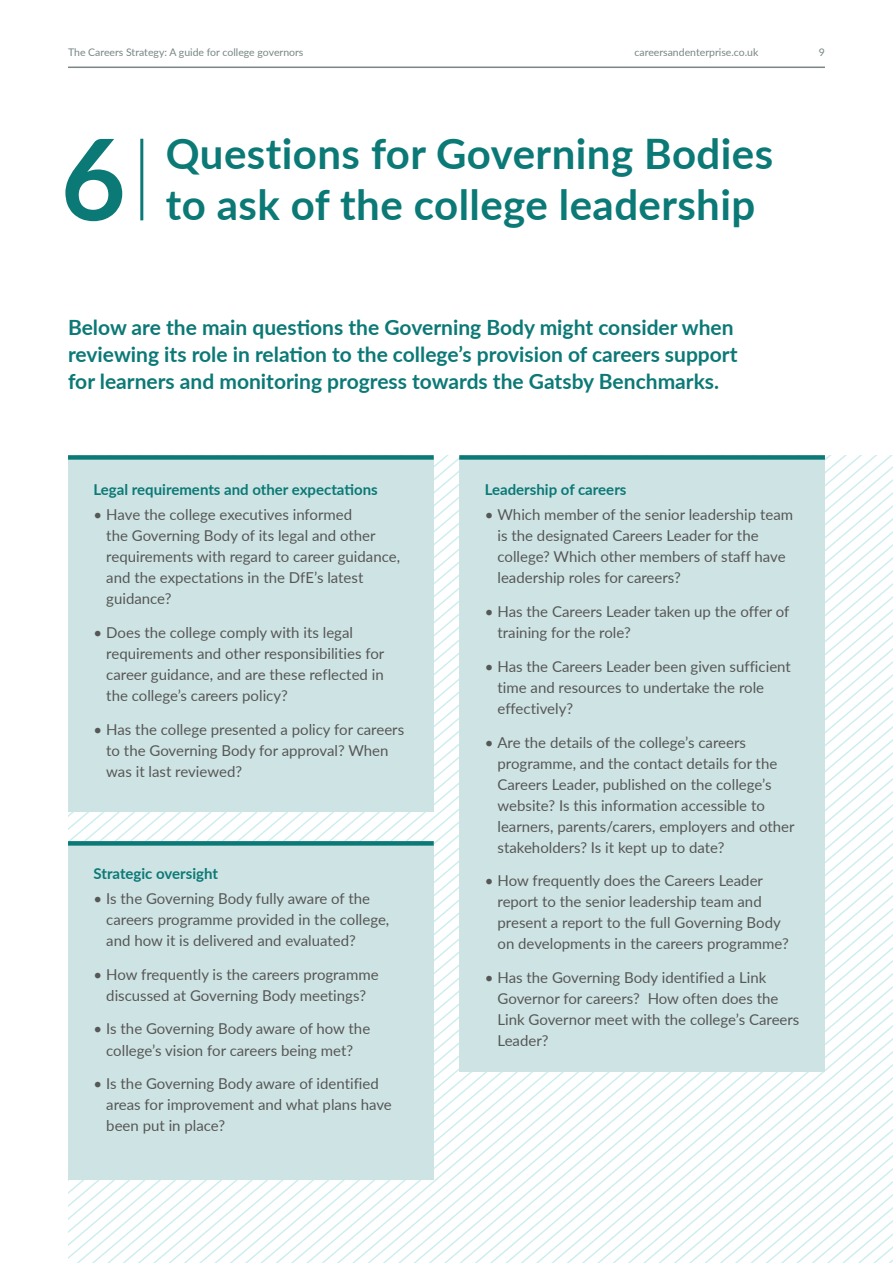
<style>
.page{position:relative;width:893px;height:1263px;background:#fff}
.page>*{position:absolute;margin:0;border:0;box-sizing:border-box;transform-origin:0 0}
.t1{font:700 112.5px "Lato";color:#0b7976}
.t2{font:700 42px "Lato";letter-spacing:.01em;color:#0b7976}
.t3{font:700 21px/27px "Lato";color:#0b7976}
.t4{font:15px/21px "Lato";color:#575756}
.t5{font:700 15px "Lato";color:#0b7976}
.t6{font:10.5px "Lato";color:#788685}
</style>
<div class="page">
<svg style="left:116px;top:1072px;width:777px;height:185px"></svg>
<svg style="left:122px;top:1079px;width:771px;height:184px"></svg>
<svg style="left:129px;top:1087px;width:764px;height:176px"></svg>
<svg style="left:135px;top:1094px;width:758px;height:169px"></svg>
<svg style="left:142px;top:1102px;width:751px;height:161px"></svg>
<svg style="left:148px;top:1110px;width:745px;height:153px"></svg>
<svg style="left:154px;top:1117px;width:739px;height:146px"></svg>
<svg style="left:161px;top:1125px;width:732px;height:138px"></svg>
<svg style="left:167px;top:1132px;width:726px;height:131px"></svg>
<svg style="left:174px;top:1140px;width:719px;height:123px"></svg>
<svg style="left:180px;top:1147px;width:713px;height:116px"></svg>
<svg style="left:187px;top:1155px;width:706px;height:108px"></svg>
<svg style="left:193px;top:1162px;width:700px;height:101px"></svg>
<svg style="left:199px;top:1170px;width:694px;height:93px"></svg>
<svg style="left:206px;top:1178px;width:687px;height:85px"></svg>
<svg style="left:212px;top:1185px;width:681px;height:78px"></svg>
<svg style="left:219px;top:1193px;width:674px;height:70px"></svg>
<svg style="left:225px;top:1200px;width:668px;height:63px"></svg>
<hr style="left:140px;top:139px;width:3px;height:81px;background:#0b7976">
<div style="left:68px;top:457px;width:366px;height:355px;background:#cee4e4"></div>
<div style="left:68px;top:841px;width:366px;height:339px;background:#cee4e4"></div>
<div style="left:459px;top:457px;width:366px;height:614px;background:#cee4e4"></div>
<div style="left:68px;top:841px;width:366px;height:5px;background:#0b7976"></div>
<div style="left:68px;top:455px;width:366px;height:5px;background:#0b7976"></div>
<div style="left:459px;top:455px;width:366px;height:5px;background:#0b7976"></div>
<hr style="left:68px;top:67px;width:757px;height:1px;background:#788685">
<p class="t6" style="left:68px;top:44px;width:237px">The Careers Strategy: A guide for college governors</p>
<p class="t6" style="left:634px;top:44px;width:125px">careersandenterprise.co.uk</p>
<p class="t6" style="left:819px;top:44px;width:8px">9</p>
<h1 class="t1" style="left:61px;top:96px;width:67px">6</h1>
<h2 class="t2" style="left:166px;top:123px;width:609px">Questions for Governing Bodies</h2>
<h2 class="t2" style="left:166px;top:174px;width:591px">to ask of the college leadership</h2>
<h3 class="t3" style="left:68px;top:313px;width:671px">Below are the main questions the Governing Body might consider when reviewing its role in relation to the college’s provision of careers support for learners and monitoring progress towards the Gatsby Benchmarks.</h3>
<p class="t5" style="left:94px;top:478px;width:286px">Legal requirements and other expectations</p>
<p class="t4" style="left:106px;top:504px;width:295px;text-indent:-13px">• Have the college executives informed<br>the Governing Body of its legal and other requirements with regard to career guidance, and the expectations in the DfE’s latest guidance?</p>
<p class="t4" style="left:106px;top:621px;width:280px;text-indent:-13px">• Does the college comply with its legal requirements and other responsibilities for career guidance, and are these reflected in the college’s careers policy?</p>
<p class="t4" style="left:106px;top:718px;width:299px;text-indent:-13px">• Has the college presented a policy for careers to the Governing Body for approval? When was it last reviewed?</p>
<p class="t5" style="left:94px;top:862px;width:126px">Strategic oversight</p>
<p class="t4" style="left:106px;top:887px;width:285px;text-indent:-13px">• Is the Governing Body fully aware of the careers programme provided in the college, and how it is delivered and evaluated?</p>
<p class="t4" style="left:94px;top:963px;width:287px;text-align:center">• How frequently is the careers programme discussed at Governing Body meetings?</p>
<p class="t4" style="left:94px;top:1018px;width:278px;text-align:center">• Is the Governing Body aware of how the college’s vision for careers being met?</p>
<p class="t4" style="left:106px;top:1073px;width:287px;text-indent:-13px">• Is the Governing Body aware of identified areas for improvement and what plans have been put in place?</p>
<p class="t5" style="left:485px;top:478px;width:143px">Leadership of careers</p>
<p class="t4" style="left:497px;top:504px;width:297px;text-indent:-13px">• Which member of the senior leadership team is the designated Careers Leader for the college? Which other members of staff have leadership roles for careers?</p>
<p class="t4" style="left:497px;top:600px;width:293px;text-indent:-13px">• Has the Careers Leader taken up the offer of training for the role?</p>
<p class="t4" style="left:497px;top:655px;width:295px;text-indent:-13px">• Has the Careers Leader been given sufficient time and resources to undertake the role effectively?</p>
<p class="t4" style="left:497px;top:731px;width:299px;text-indent:-13px">• Are the details of the college’s careers programme, and the contact details for the Careers Leader, published on the college’s website? Is this information accessible to learners, parents/carers, employers and other stakeholders? Is it kept up to date?</p>
<p class="t4" style="left:497px;top:870px;width:293px;text-indent:-13px">• How frequently does the Careers Leader report to the senior leadership team and present a report to the full Governing Body on developments in the careers programme?</p>
<p class="t4" style="left:497px;top:966px;width:303px;text-indent:-13px">• Has the Governing Body identified a Link Governor for careers? How often does the Link Governor meet with the college’s Careers Leader?</p>
</div>
